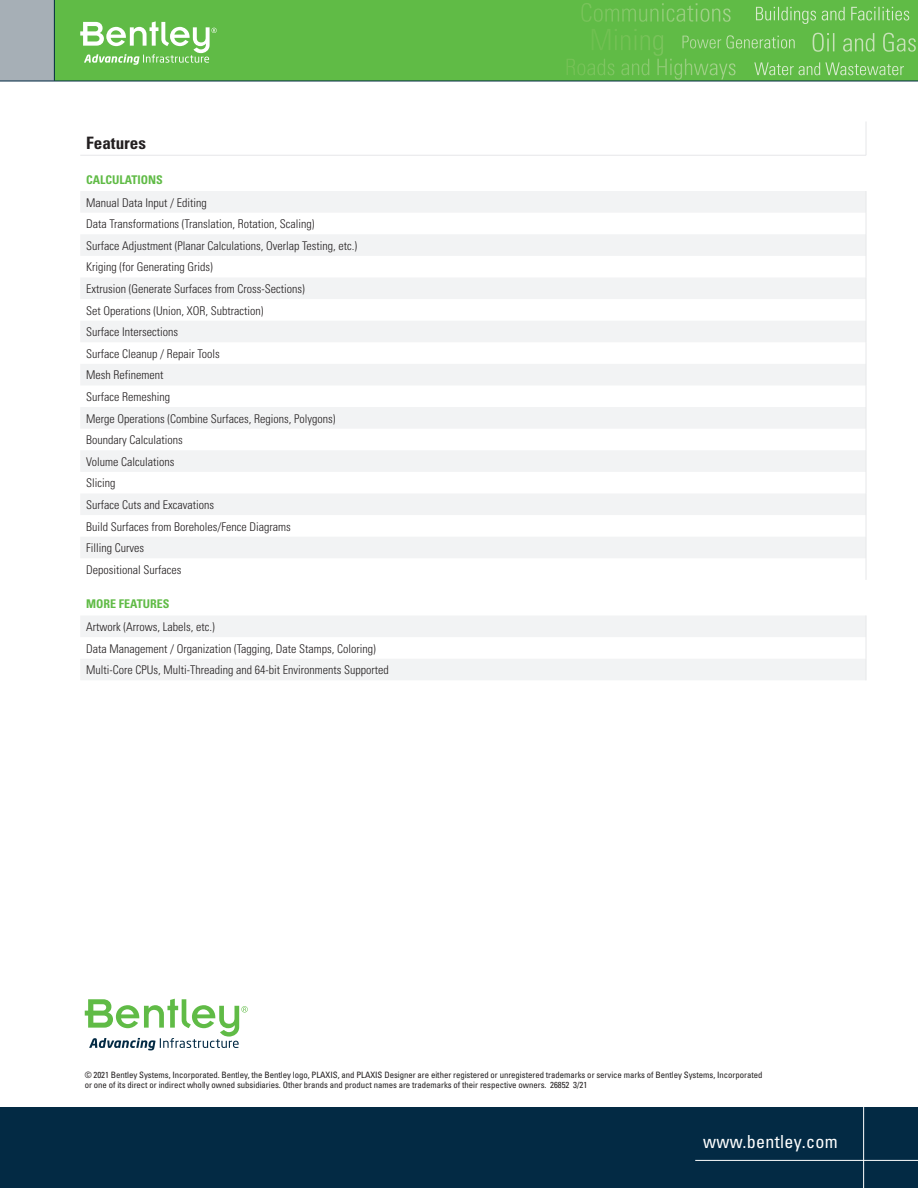
<style>
.page{position:relative;width:918px;height:1188px;background:#fff}
.page>*{position:absolute;margin:0;border:0;box-sizing:border-box;transform-origin:0 0}
.t1{font:300 condensed 18.6px "Univers";color:#fff}
.t2{font:condensed 18px "Univers";letter-spacing:.02em;color:#fff}
.t3{font:300 condensed 17.55px/26.8px "Univers";color:#fff}
.t4{font:700 condensed 17.1px "Univers";color:#231f20}
.t5{font:300 condensed 12px/21.6px "Univers";color:#231f20}
.t6{font:700 condensed 12px "Univers";color:#60bb46}
.t7{font:condensed 8.7px/10.5px "Univers";letter-spacing:-.005em;color:#231f20}
.s1{font-size:25.35px}
.s2{font-size:29.55px}
.s3{font-size:22.65px}
</style>
<div class="page">
<div style="left:0;top:1107px;width:918px;height:81px;background:#032a44"></div>
<div style="left:27px;top:0;width:891px;height:81px;background:#60bb46"></div>
<div style="left:0;top:0;width:54px;height:81px;background:#a6afb6"></div>
<hr style="left:54px;top:0;width:1px;height:81px;background:#032a44">
<hr style="left:695px;top:1160px;width:223px;height:1px;background:#fff">
<hr style="left:863px;top:1107px;width:1px;height:81px;background:#fff">
<hr style="left:0;top:81px;width:918px;height:1px;background:#032a44">
<svg style="left:80px;top:21px;width:137px;height:44px"></svg>
<svg style="left:85px;top:999px;width:163px;height:51px"></svg>
<svg style="left:81px;top:191px;width:785px;height:489px"></svg>
<hr style="left:866px;top:122px;width:1px;height:33px;background:#e6e7e9">
<svg style="left:866px;top:191px;width:1px;height:389px"></svg>
<svg style="left:866px;top:616px;width:1px;height:64px"></svg>
<hr style="left:80px;top:155px;width:786px;height:1px;background:#e6e7e9">
<h3 class="t4" style="left:86px;top:133px;width:61px">Features</h3>
<p class="t6" style="left:86px;top:172px;width:78px">CALCULATIONS</p>
<p class="t5" style="left:86px;top:192px;width:272px">Manual Data Input / Editing<br>Data Transformations (Translation, Rotation, Scaling)<br>Surface Adjustment (Planar Calculations, Overlap Testing, etc.)<br>Kriging (for Generating Grids)<br>Extrusion (Generate Surfaces from Cross-Sections)<br>Set Operations (Union, XOR, Subtraction)<br>Surface Intersections<br>Surface Cleanup / Repair Tools<br>Mesh Refinement<br>Surface Remeshing<br>Merge Operations (Combine Surfaces, Regions, Polygons)<br>Boundary Calculations<br>Volume Calculations<br>Slicing<br>Surface Cuts and Excavations<br>Build Surfaces from Boreholes/Fence Diagrams<br>Filling Curves<br>Depositional Surfaces</p>
<p class="t6" style="left:86px;top:597px;width:85px">MORE FEATURES</p>
<p class="t5" style="left:86px;top:616px;width:304px">Artwork (Arrows, Labels, etc.)<br>Data Management / Organization (Tagging, Date Stamps, Coloring)<br>Multi-Core CPUs, Multi-Threading and 64-bit Environments Supported</p>
<h1 class="t1" style="left:580px;top:3px;width:332px"><span class="s1">Communications</span> Buildings and Facilities</h1>
<h3 class="t3" style="left:565px;top:29px;width:353px;text-indent:25px"><span class="s2">Mining</span> Power Generation <span class="s1">Oil and Gas<br></span><span class="s3">Roads and Highways</span> Water and Wastewater</h3>
<p class="t7" style="left:85px;top:1069px;width:679px">© 2021 Bentley Systems, Incorporated. Bentley, the Bentley logo, PLAXIS, and PLAXIS Designer are either registered or unregistered trademarks or service marks of Bentley Systems, Incorporated or one of its direct or indirect wholly owned subsidiaries. Other brands and product names are trademarks of their respective owners. 26852 3/21</p>
<h2 class="t2" style="left:703px;top:1131px;width:136px">www.bentley.com</h2>
</div>
